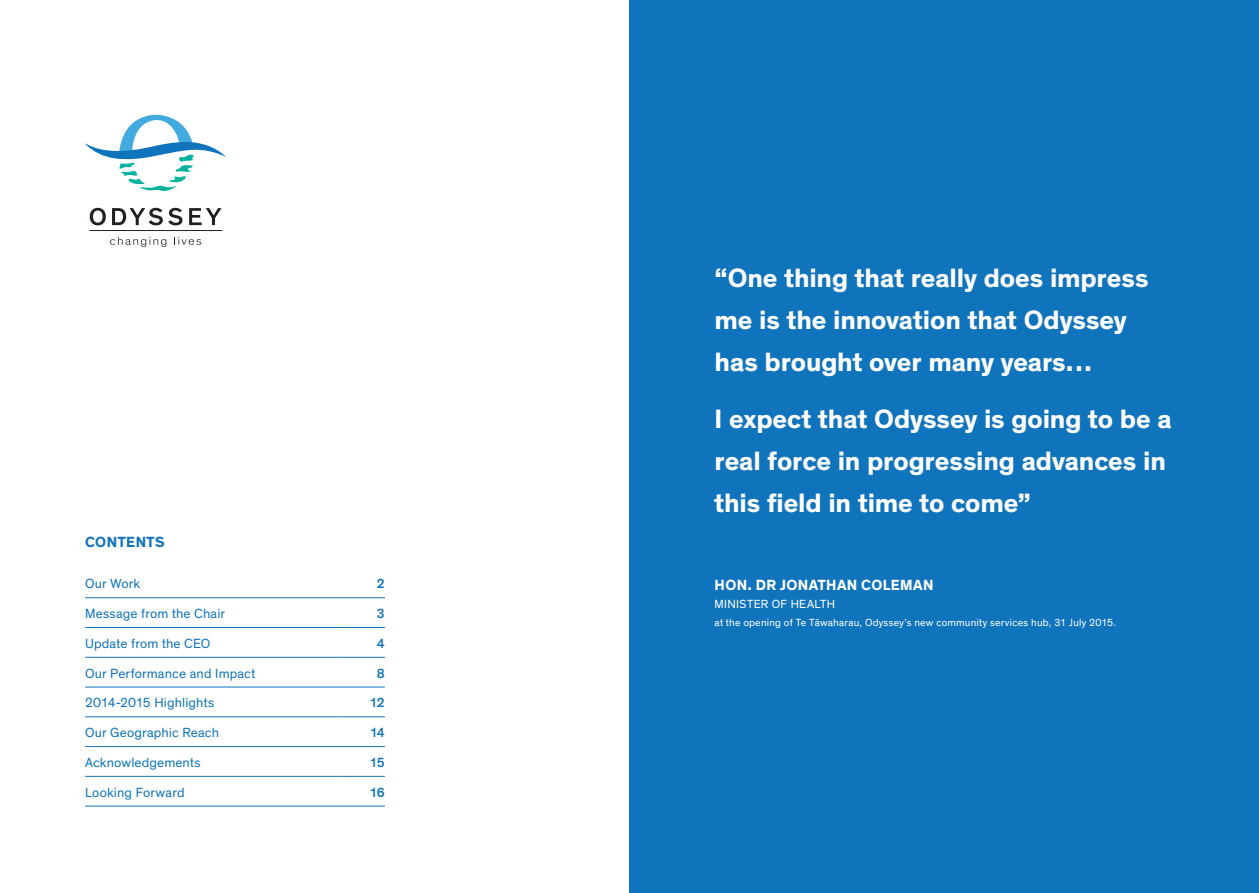
<style>
.page{position:relative;width:1259px;height:893px;background:#fff}
.page>*{position:absolute;margin:0;border:0;box-sizing:border-box;transform-origin:0 0}
.t1{font:700 27px/42px "Theinhardt";letter-spacing:-.005em;color:#fff}
.t2{font:700 15px "Theinhardt";letter-spacing:.025em;color:#fff}
.t3{font:700 15px "Theinhardt";color:#1074bc}
.t4{font:13.5px "Theinhardt";letter-spacing:.01em;color:#1074bc}
.t5{font:500 13.5px "Theinhardt";letter-spacing:-.05em;color:#1074bc}
.t6{font:12px "Theinhardt";letter-spacing:.03em;color:#fff}
.t7{font:10.5px "Theinhardt";letter-spacing:.015em;color:#fff}
</style>
<div class="page">
<div style="left:629px;top:0;width:630px;height:893px;background:#1074bc"></div>
<hr style="left:85px;top:597px;width:255px;height:1px;background:#1074bc">
<hr style="left:340px;top:597px;width:45px;height:1px;background:#1074bc">
<hr style="left:85px;top:627px;width:255px;height:1px;background:#1074bc">
<hr style="left:340px;top:627px;width:45px;height:1px;background:#1074bc">
<hr style="left:85px;top:657px;width:255px;height:1px;background:#1074bc">
<hr style="left:340px;top:657px;width:45px;height:1px;background:#1074bc">
<hr style="left:85px;top:687px;width:255px;height:1px;background:#1074bc">
<hr style="left:340px;top:687px;width:45px;height:1px;background:#1074bc">
<hr style="left:85px;top:716px;width:255px;height:1px;background:#1074bc">
<hr style="left:340px;top:716px;width:45px;height:1px;background:#1074bc">
<hr style="left:85px;top:746px;width:255px;height:1px;background:#1074bc">
<hr style="left:340px;top:746px;width:45px;height:1px;background:#1074bc">
<hr style="left:85px;top:776px;width:255px;height:1px;background:#1074bc">
<hr style="left:340px;top:776px;width:45px;height:1px;background:#1074bc">
<hr style="left:85px;top:806px;width:255px;height:1px;background:#1074bc">
<hr style="left:340px;top:806px;width:45px;height:1px;background:#1074bc">
<svg style="left:85px;top:114px;width:141px;height:77px"></svg>
<svg style="left:90px;top:208px;width:16px;height:17px"></svg>
<svg style="left:112px;top:208px;width:70px;height:17px"></svg>
<svg style="left:189px;top:208px;width:32px;height:17px"></svg>
<svg style="left:110px;top:237px;width:56px;height:10px"></svg>
<svg style="left:174px;top:237px;width:27px;height:8px"></svg>
<hr style="left:89px;top:230px;width:133px;height:1px;background:#231f20">
<p class="t3" style="left:85px;top:532px;width:81px">CONTENTS</p>
<p class="t4" style="left:85px;top:576px;width:57px">Our Work</p>
<p class="t5" style="left:377px;top:575px;width:9px">2</p>
<p class="t4" style="left:85px;top:606px;width:141px">Message from the Chair</p>
<p class="t5" style="left:377px;top:605px;width:9px">3</p>
<p class="t4" style="left:85px;top:635px;width:127px">Update from the CEO</p>
<p class="t5" style="left:377px;top:635px;width:9px">4</p>
<p class="t4" style="left:85px;top:665px;width:172px">Our Performance and Impact</p>
<p class="t5" style="left:377px;top:665px;width:9px">8</p>
<p class="t4" style="left:85px;top:695px;width:131px">2014-2015 Highlights</p>
<p class="t5" style="left:370px;top:695px;width:17px">12</p>
<p class="t4" style="left:85px;top:725px;width:135px">Our Geographic Reach</p>
<p class="t5" style="left:370px;top:724px;width:17px">14</p>
<p class="t4" style="left:85px;top:754px;width:117px">Acknowledgements</p>
<p class="t5" style="left:370px;top:754px;width:17px">15</p>
<p class="t4" style="left:85px;top:784px;width:101px">Looking Forward</p>
<p class="t5" style="left:369px;top:784px;width:17px">16</p>
<p class="t1" style="left:714px;top:257px;width:435px">“One thing that really does impress me is the innovation that Odyssey has brought over many years…</p>
<p class="t1" style="left:714px;top:398px;width:458px">I expect that Odyssey is going to be a real force in progressing advances in this field in time to come”</p>
<p class="t2" style="left:714px;top:576px;width:220px">HON. DR JONATHAN COLEMAN</p>
<p class="t6" style="left:714px;top:597px;width:122px">MINISTER OF HEALTH</p>
<p class="t7" style="left:714px;top:616px;width:403px">at the opening of Te Tāwaharau, Odyssey’s new community services hub, 31 July 2015.</p>
</div>
